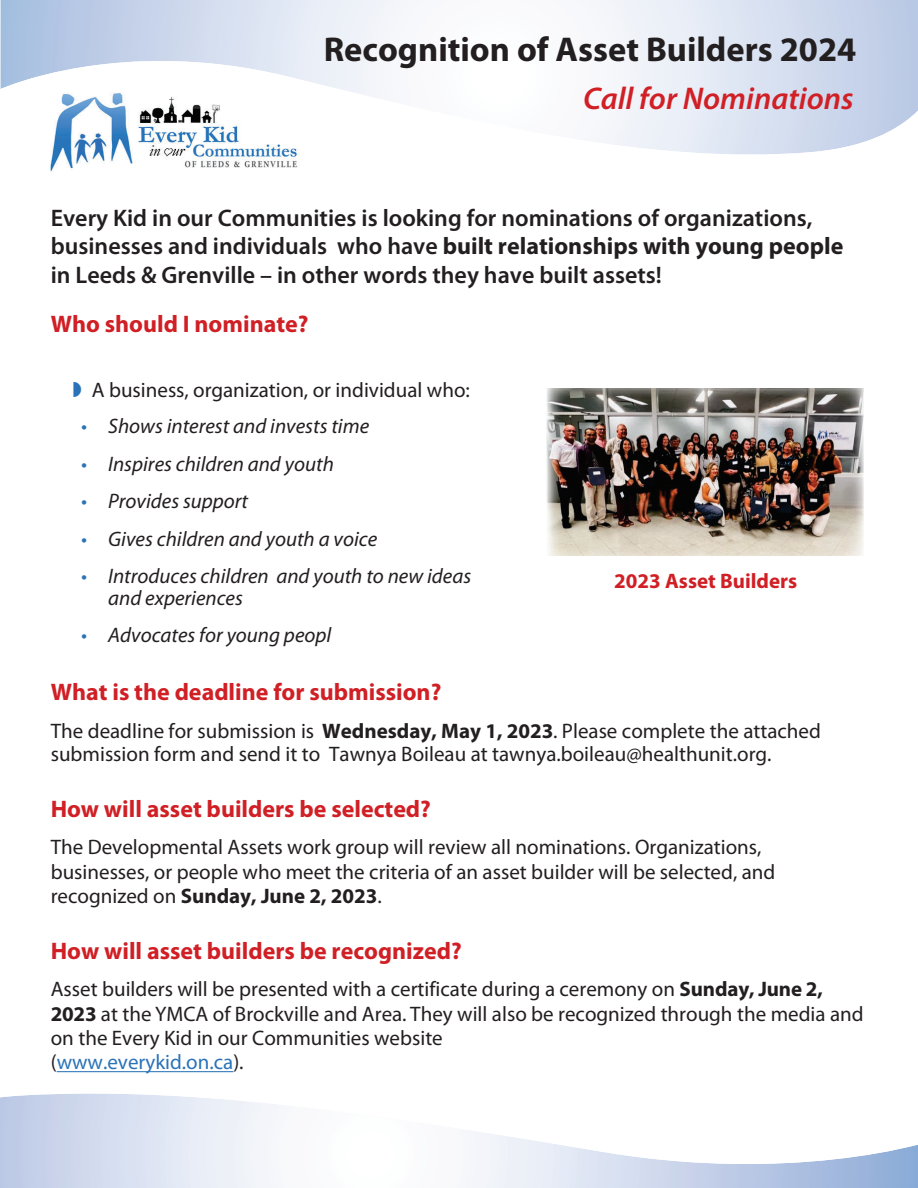
<style>
.page{position:relative;width:918px;height:1188px;background:#fff}
.page>*{position:absolute;margin:0;border:0;box-sizing:border-box;transform-origin:0 0}
.t1{font:700 34.5px "Myriad Pro";color:#231f20}
.t2{font:italic 600 31.5px "Myriad Pro";color:#d01f25}
.t3{font:600 24px/28.8px "Myriad Pro";color:#231f20}
.t4{font:700 24px "Myriad Pro";color:#d01f25}
.t5{font:21px/24px "Myriad Pro";color:#231f20}
.t6{font:italic 21px/21.6px "Myriad Pro";color:#231f20}
.t7{font:700 21px "Myriad Pro";color:#d01f25}
.s1{font-weight:700}
.s2{color:#2b73b9}
</style>
<div class="page">
<img style="left:50px;top:155px;width:247px;height:16px">
<svg style="left:0;top:0;width:918px;height:155px"></svg>
<svg style="left:0;top:1094px;width:918px;height:94px"></svg>
<img style="left:547px;top:389px;width:317px;height:167px">
<hr style="left:57px;top:1071px;width:176px;height:1px;background:#2b73b9">
<h1 class="t1" style="left:324px;top:37px;width:534px">Recognition of Asset Builders 2024</h1>
<h2 class="t2" style="left:583px;top:80px;width:272px">Call for Nominations</h2>
<p class="t3" style="left:51px;top:205px;width:794px">Every Kid in our Communities is looking for nominations of organizations, businesses and individuals who have <span class="s1">built relationships with young people </span>in Leeds &amp; Grenville – in other words they have built assets!</p>
<p class="t4" style="left:51px;top:315px;width:259px">Who should I nominate?</p>
<p class="t5" style="left:92px;top:379px;width:380px">A business, organization, or individual who:</p>
<p class="t6" style="left:81px;top:417px;width:290px"><span class="s2">•</span> Shows interest and invests time</p>
<p class="t6" style="left:81px;top:454px;width:254px"><span class="s2">•</span> Inspires children and youth</p>
<p class="t6" style="left:81px;top:492px;width:168px"><span class="s2">•</span> Provides support</p>
<p class="t6" style="left:81px;top:529px;width:297px"><span class="s2">•</span> Gives children and youth a voice</p>
<p class="t6" style="left:108px;top:567px;width:365px;text-indent:-27px"><span class="s2">•</span> Introduces children and youth to new ideas and experiences</p>
<p class="t6" style="left:81px;top:626px;width:252px"><span class="s2">•</span> Advocates for young peopl</p>
<p class="t4" style="left:51px;top:683px;width:392px">What is the deadline for submission?</p>
<p class="t5" style="left:51px;top:721px;width:772px;line-height:23px">The deadline for submission is <span class="s1">Wednesday, May 1, 2023</span>. Please complete the attached submission form and send it to Tawnya Boileau at tawnya.boileau@healthunit.org.</p>
<p class="t4" style="left:51px;top:800px;width:382px">How will asset builders be selected?</p>
<p class="t5" style="left:51px;top:837px;width:726px">The Developmental Assets work group will review all nominations. Organizations, businesses, or people who meet the criteria of an asset builder will be selected, and recognized on <span class="s1">Sunday, June 2, 2023</span>.</p>
<p class="t4" style="left:51px;top:942px;width:412px">How will asset builders be recognized?</p>
<p class="t5" style="left:51px;top:979px;width:814px">Asset builders will be presented with a certificate during a ceremony on <span class="s1">Sunday, June 2, 2023</span> at the YMCA of Brockville and Area. They will also be recognized through the media and on the Every Kid in our Communities website<br>(<span class="s2">www.everykid.on.ca</span>).</p>
<p class="t7" style="left:614px;top:573px;width:185px">2023 Asset Builders</p>
</div>
